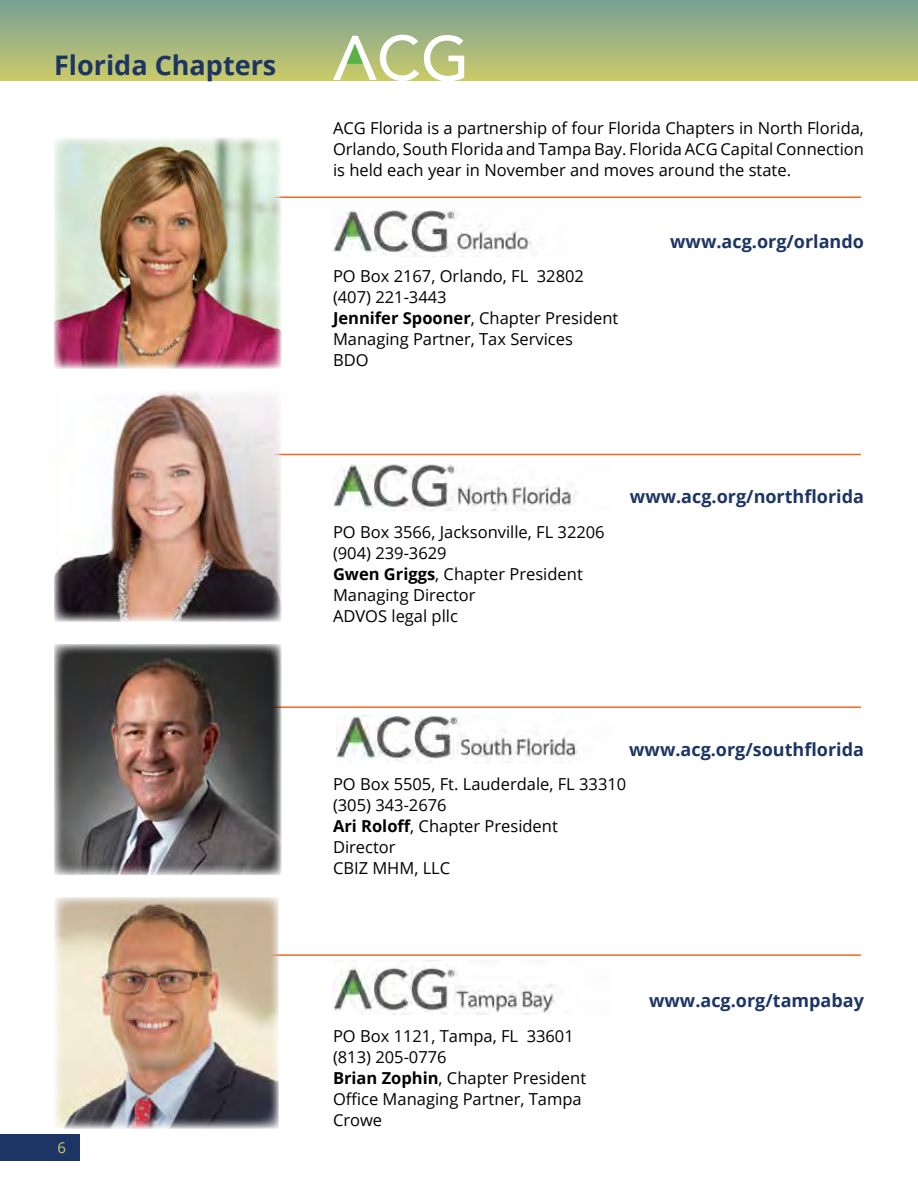
<style>
.page{position:relative;width:918px;height:1188px;background:#fff}
.page>*{position:absolute;margin:0;border:0;box-sizing:border-box;transform-origin:0 0}
.t1{font:700 27px "Open Sans";color:#1c3564}
.t2{font:700 18px "Open Sans";color:#1c3564}
.t3{font:16.5px/21px "Open Sans";color:#000}
.t4{font:15px "Open Sans";color:#cccc65}
.s1{font-weight:700}
</style>
<div class="page">
<div style="left:0;top:1134px;width:80px;height:27px;background:#1c3564"></div>
<div style="left:0;top:0;width:918px;height:81px;background:linear-gradient(to bottom,#76a096,#cbca69)"></div>
<hr style="left:267px;top:706px;width:594px;height:2px;background:#f26722">
<hr style="left:267px;top:454px;width:594px;height:1px;background:#f26722">
<hr style="left:267px;top:954px;width:594px;height:2px;background:#f26722">
<img style="left:336px;top:716px;width:242px;height:46px">
<img style="left:333px;top:464px;width:244px;height:47px">
<svg style="left:333px;top:35px;width:131px;height:46px"></svg>
<img style="left:54px;top:644px;width:227px;height:231px">
<img style="left:54px;top:392px;width:227px;height:230px">
<img style="left:333px;top:961px;width:222px;height:54px">
<img style="left:54px;top:897px;width:225px;height:231px">
<hr style="left:267px;top:196px;width:594px;height:2px;background:#f26722">
<img style="left:333px;top:210px;width:199px;height:47px">
<img style="left:54px;top:138px;width:227px;height:231px">
<h1 class="t1" style="left:54px;top:46px;width:224px">Florida Chapters</h1>
<p class="t4" style="left:57px;top:1137px;width:10px">6</p>
<p class="t3" style="left:333px;top:117px;width:533px;text-align:justify">ACG Florida is a partnership of four Florida Chapters in North Florida, Orlando, South Florida and Tampa Bay. Florida ACG Capital Connection is held each year in November and moves around the state.</p>
<p class="t3" style="left:333px;top:265px;width:287px">PO Box 2167, Orlando, FL 32802 (407) 221-3443<br><span class="s1">Jennifer Spooner</span>, Chapter President<br>Managing Partner, Tax Services<br>BDO</p>
<p class="t2" style="left:670px;top:229px;width:195px">www.acg.org/orlando</p>
<p class="t3" style="left:333px;top:521px;width:273px">PO Box 3566, Jacksonville, FL 32206 (904) 239-3629<br><span class="s1">Gwen Griggs</span>, Chapter President<br>Managing Director<br>ADVOS legal pllc</p>
<p class="t2" style="left:630px;top:484px;width:236px">www.acg.org/northflorida</p>
<p class="t2" style="left:629px;top:736px;width:236px">www.acg.org/southflorida</p>
<p class="t3" style="left:333px;top:773px;width:295px">PO Box 5505, Ft. Lauderdale, FL 33310 (305) 343-2676<br><span class="s1">Ari Roloff</span>, Chapter President<br>Director<br>CBIZ MHM, LLC</p>
<p class="t3" style="left:333px;top:1025px;width:255px">PO Box 1121, Tampa, FL 33601 (813) 205-0776<br><span class="s1">Brian Zophin</span>, Chapter President<br>Office Managing Partner, Tampa<br>Crowe</p>
<p class="t2" style="left:649px;top:988px;width:216px">www.acg.org/tampabay</p>
</div>
